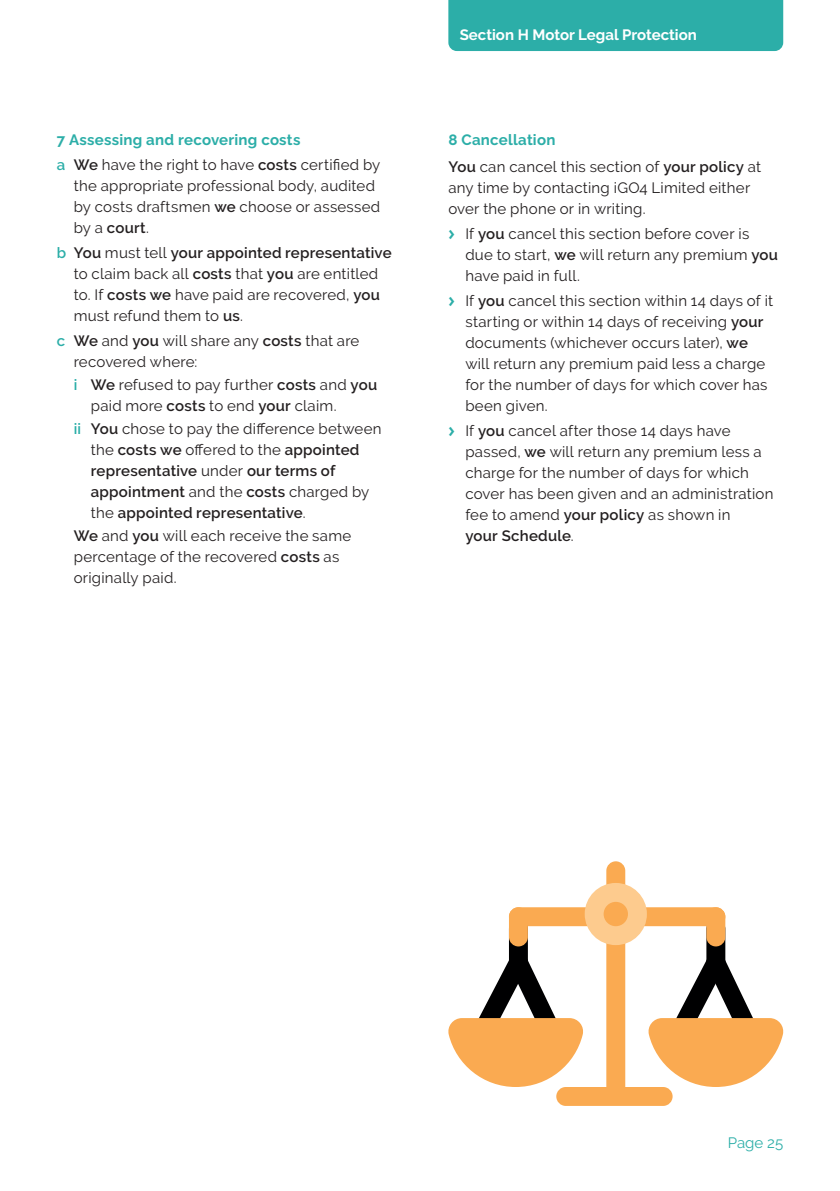
<style>
.page{position:relative;width:840px;height:1191px;background:#fff}
.page>*{position:absolute;margin:0;border:0;box-sizing:border-box;transform-origin:0 0}
.Text_L1_bullet___no{font:15px/21px "Raleway";letter-spacing:.015em;color:#231f20}
.Text_L2_bullet___new{font:600 15px/21px "Raleway";letter-spacing:.015em;color:#231f20}
.TEXT1___updated{font:15px/21px "Raleway";letter-spacing:.015em;color:#231f20}
.Text_L2_bullet___new-2{font:15px/21px "Raleway";letter-spacing:.015em;color:#231f20}
.SUBS_8_5pt1___update{font:700 15px "Raleway";letter-spacing:.015em;color:#2caea8}
.TABS1{font:700 15px "Raleway";color:#fff}
.t1{font:15px "Raleway";color:#2caea8}
.s1{font-weight:600;color:#2caea8}
.s2{font-weight:600}
.s3{color:#2caea8}
.s4{font-weight:400}
.s5{font-family:"Meta Pro";font-weight:700;color:#2caea8}
</style>
<div class="page">
<div style="left:448px;top:0;width:334px;height:51px;background:#2caea8"></div>
<div style="left:606px;top:861px;width:19px;height:243px;background:#faaa51;border-radius:9px"></div>
<div style="left:508px;top:907px;width:217px;height:19px;background:#faaa51;border-radius:9px"></div>
<div style="left:508px;top:919px;width:19px;height:50px;background:#000001;border-radius:9px"></div>
<div style="left:584px;top:883px;width:62px;height:62px;background:#fdcb8e;border-radius:50%"></div>
<div style="left:603px;top:902px;width:24px;height:24px;background:#faaa51;border-radius:50%"></div>
<div style="left:706px;top:919px;width:19px;height:50px;background:#000001;border-radius:9px"></div>
<div style="left:508px;top:907px;width:19px;height:39px;background:#faaa51;border-radius:9px"></div>
<div style="left:706px;top:907px;width:19px;height:39px;background:#faaa51;border-radius:9px"></div>
<div style="left:556px;top:1087px;width:116px;height:19px;background:#faaa51;border-radius:9px"></div>
<svg style="left:648px;top:952px;width:136px;height:135px"></svg>
<svg style="left:448px;top:952px;width:135px;height:135px"></svg>
<p class="SUBS_8_5pt1___update" style="left:57px;top:128px;width:245px">7 Assessing and recovering costs</p>
<p class="Text_L1_bullet___no" style="left:74px;top:154px;width:308px;text-indent:-17px"><span class="s1">a</span> <span class="s2">We</span> have the right to have <span class="s2">costs</span> certified by the appropriate professional body, audited by costs draftsmen <span class="s2">we</span> choose or assessed by a <span class="s2">court</span>.</p>
<p class="Text_L1_bullet___no" style="left:74px;top:242px;width:319px;text-indent:-17px"><span class="s1">b</span> <span class="s2">You</span> must tell <span class="s2">your appointed representative </span>to claim back all <span class="s2">costs</span> that <span class="s2">you</span> are entitled to. If <span class="s2">costs we</span> have paid are recovered, <span class="s2">you </span>must refund them to <span class="s2">us</span>.</p>
<p class="Text_L1_bullet___no" style="left:74px;top:330px;width:287px;text-indent:-17px"><span class="s1">c</span> <span class="s2">We</span> and <span class="s2">you</span> will share any <span class="s2">costs</span> that are recovered where:</p>
<p class="Text_L2_bullet___new-2" style="left:91px;top:374px;width:288px;text-indent:-17px"><span class="s1">i</span> <span class="s2">We</span> refused to pay further <span class="s2">costs</span> and <span class="s2">you </span>paid more <span class="s2">costs</span> to end <span class="s2">your</span> claim.</p>
<p class="Text_L2_bullet___new" style="left:91px;top:418px;width:292px;text-indent:-17px"><span class="s3">ii</span> You <span class="s4">chose to pay the difference between the</span> costs we <span class="s4">offered to the</span> appointed representative <span class="s4">under</span> our terms of appointment <span class="s4">and the</span> costs <span class="s4">charged by the</span> appointed representative<span class="s4">.</span></p>
<p class="Text_L1_bullet___no" style="left:74px;top:525px;width:279px"><span class="s2">We</span> and <span class="s2">you</span> will each receive the same percentage of the recovered <span class="s2">costs</span> as originally paid.</p>
<p class="TABS1" style="left:459px;top:23px;width:238px">Section H Motor Legal Protection</p>
<p class="SUBS_8_5pt1___update" style="left:448px;top:128px;width:108px">8 Cancellation</p>
<p class="TEXT1___updated" style="left:448px;top:156px;width:314px"><span class="s2">You</span> can cancel this section of <span class="s2">your policy</span> at any time by contacting iGO4 Limited either over the phone or in writing.</p>
<p class="Text_L1_bullet___no" style="left:465px;top:223px;width:314px;text-indent:-17px"><span class="s5">&gt;</span> If <span class="s2">you</span> cancel this section before cover is due to start, <span class="s2">we</span> will return any premium <span class="s2">you </span>have paid in full.</p>
<p class="Text_L1_bullet___no" style="left:465px;top:290px;width:309px;text-indent:-17px"><span class="s5">&gt;</span> If <span class="s2">you</span> cancel this section within 14 days of it starting or within 14 days of receiving <span class="s2">your </span>documents (whichever occurs later), <span class="s2">we </span>will return any premium paid less a charge for the number of days for which cover has been given.</p>
<p class="Text_L1_bullet___no" style="left:465px;top:420px;width:309px;text-indent:-17px"><span class="s5">&gt;</span> If <span class="s2">you</span> cancel after those 14 days have passed, <span class="s2">we</span> will return any premium less a charge for the number of days for which cover has been given and an administration fee to amend <span class="s2">your policy</span> as shown in<br><span class="s2">your Schedule</span>.</p>
<p class="t1" style="left:727px;top:1134px;width:57px">Page 25</p>
</div>
